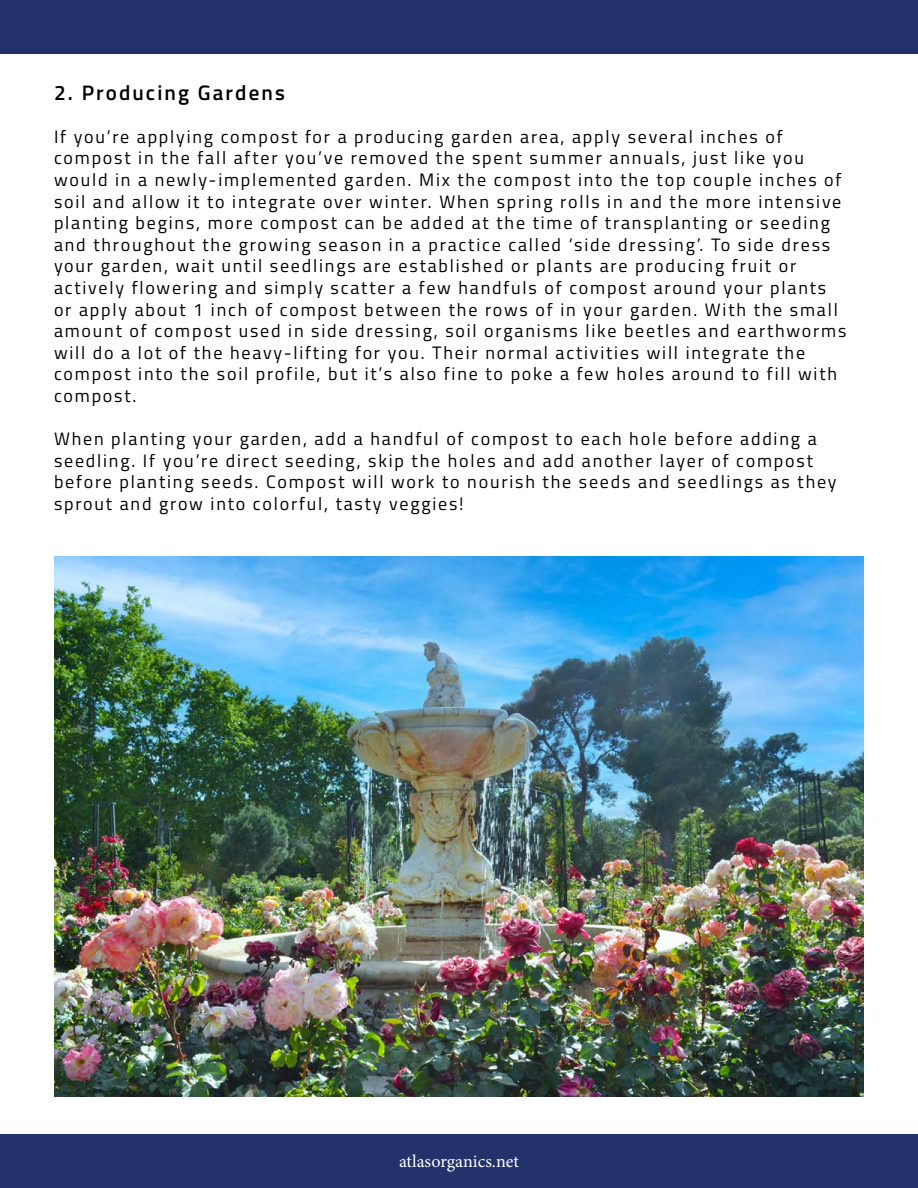
<style>
.page{position:relative;width:918px;height:1188px;background:#fff}
.page>*{position:absolute;margin:0;border:0;box-sizing:border-box;transform-origin:0 0}
.t1{font:600 21px "Titillium Web";letter-spacing:.1em;color:#000}
.t2{font:18px/21.6px "Titillium Web";letter-spacing:.1em;color:#000}
.t3{font:18px "Minion Pro";color:#fff}
</style>
<div class="page">
<div style="left:0;top:0;width:918px;height:54px;background:#23326b"></div>
<div style="left:0;top:1134px;width:918px;height:54px;background:#23326b"></div>
<img style="left:54px;top:557px;width:810px;height:540px">
<p class="t1" style="left:54px;top:76px;width:232px">2. Producing Gardens</p>
<p class="t2" style="left:54px;top:125px;width:794px">If you’re applying compost for a producing garden area, apply several inches of compost in the fall after you’ve removed the spent summer annuals, just like you would in a newly-implemented garden. Mix the compost into the top couple inches of soil and allow it to integrate over winter. When spring rolls in and the more intensive planting begins, more compost can be added at the time of transplanting or seeding and throughout the growing season in a practice called ‘side dressing’. To side dress your garden, wait until seedlings are established or plants are producing fruit or actively flowering and simply scatter a few handfuls of compost around your plants or apply about 1 inch of compost between the rows of in your garden. With the small amount of compost used in side dressing, soil organisms like beetles and earthworms will do a lot of the heavy-lifting for you. Their normal activities will integrate the compost into the soil profile, but it’s also fine to poke a few holes around to fill with compost.</p>
<p class="t2" style="left:54px;top:427px;width:784px">When planting your garden, add a handful of compost to each hole before adding a seedling. If you’re direct seeding, skip the holes and add another layer of compost before planting seeds. Compost will work to nourish the seeds and seedlings as they sprout and grow into colorful, tasty veggies!</p>
<p class="t3" style="left:399px;top:1149px;width:121px">atlasorganics.net</p>
</div>
